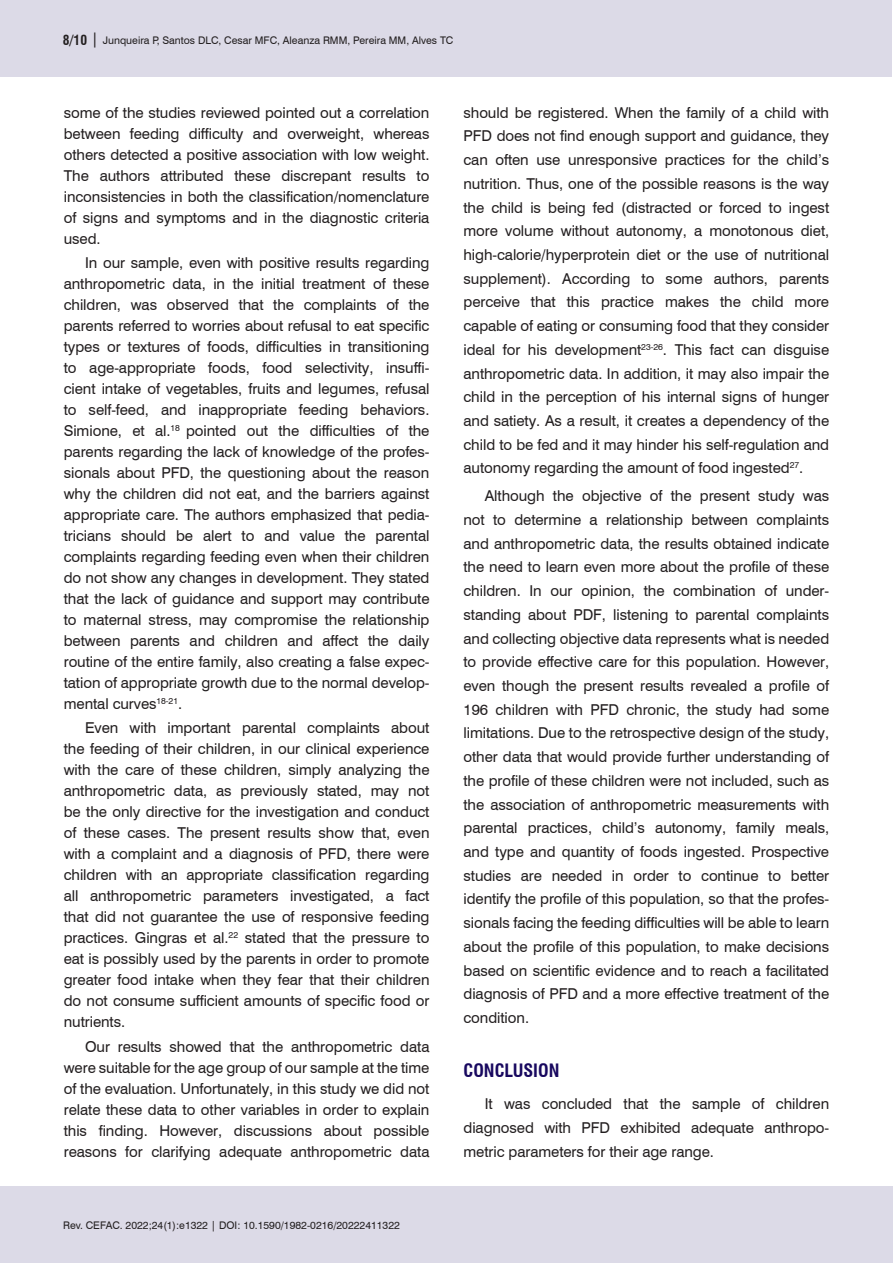
<style>
.page{position:relative;width:893px;height:1263px;background:#fff}
.page>*{position:absolute;margin:0;border:0;box-sizing:border-box;transform-origin:0 0}
.Nivel_1{font:700 condensed 18px "Swiss 721 BT";color:#18085f}
.Corpo_do_texto_INGL{font:15px/21px "Swiss 721 BT";letter-spacing:-.005em;color:#231f20;text-align:justify}
.t1{font:10.5px "Swiss 721 BT";color:#231f20}
.s1{font-weight:700;font-stretch:condensed;font-size:13.5px}
.s2{font-size:15px}
</style>
<div class="page">
<div style="left:0;top:1186px;width:892px;height:77px;background:#dcdae7"></div>
<div style="left:0;top:0;width:892px;height:77px;background:#dcdae7"></div>
<p class="t1" style="left:63px;top:33px;width:392px"><span class="s1">8/10</span> <span class="s2">|</span> Junqueira P, Santos DLC, Cesar MFC, Aleanza RMM, Pereira MM, Alves TC</p>
<p class="Corpo_do_texto_INGL" style="left:64px;top:101px;width:367px">some of the studies reviewed pointed out a correlation between feeding difficulty and overweight, whereas others detected a positive association with low weight.<br>The authors attributed these discrepant results to inconsistencies in both the classification/nomenclature of signs and symptoms and in the diagnostic criteria used.</p>
<p class="Corpo_do_texto_INGL" style="left:64px;top:252px;width:367px;text-indent:21px">In our sample, even with positive results regarding anthropometric data, in the initial treatment of these children, was observed that the complaints of the parents referred to worries about refusal to eat specific types or textures of foods, difficulties in transitioning to age-appropriate foods, food selectivity, insuffi&shy;cient intake of vegetables, fruits and legumes, refusal to self-feed, and inappropriate feeding behaviors.<br>Simione, et al.<sup>18</sup> pointed out the difficulties of the parents regarding the lack of knowledge of the profes&shy;sionals about PFD, the questioning about the reason why the children did not eat, and the barriers against appropriate care. The authors emphasized that pedia&shy;tricians should be alert to and value the parental complaints regarding feeding even when their children do not show any changes in development. They stated that the lack of guidance and support may contribute to maternal stress, may compromise the relationship between parents and children and affect the daily routine of the entire family, also creating a false expec&shy;tation of appropriate growth due to the normal develop&shy;mental curves<sup>18-21</sup>.</p>
<p class="Corpo_do_texto_INGL" style="left:64px;top:717px;width:367px;text-indent:21px">Even with important parental complaints about the feeding of their children, in our clinical experience with the care of these children, simply analyzing the anthropometric data, as previously stated, may not be the only directive for the investigation and conduct of these cases. The present results show that, even with a complaint and a diagnosis of PFD, there were children with an appropriate classification regarding all anthropometric parameters investigated, a fact that did not guarantee the use of responsive feeding practices. Gingras et al.<sup>22</sup> stated that the pressure to eat is possibly used by the parents in order to promote greater food intake when they fear that their children do not consume sufficient amounts of specific food or nutrients.</p>
<p class="Corpo_do_texto_INGL" style="left:64px;top:1035px;width:367px;text-indent:21px">Our results showed that the anthropometric data were suitable for the age group of our sample at the time of the evaluation. Unfortunately, in this study we did not relate these data to other variables in order to explain this finding. However, discussions about possible reasons for clarifying adequate anthropometric data</p>
<p class="Corpo_do_texto_INGL" style="left:463px;top:100px;width:367px;line-height:23.7px">should be registered. When the family of a child with PFD does not find enough support and guidance, they can often use unresponsive practices for the child’s nutrition. Thus, one of the possible reasons is the way the child is being fed (distracted or forced to ingest more volume without autonomy, a monotonous diet, high-calorie/hyperprotein diet or the use of nutritional supplement). According to some authors, parents perceive that this practice makes the child more capable of eating or consuming food that they consider ideal for his development<sup>23-26</sup>. This fact can disguise anthropometric data. In addition, it may also impair the child in the perception of his internal signs of hunger and satiety. As a result, it creates a dependency of the child to be fed and it may hinder his self-regulation and autonomy regarding the amount of food ingested<sup>27</sup>.</p>
<p class="Corpo_do_texto_INGL" style="left:463px;top:484px;width:367px;line-height:23.7px;text-indent:21px">Although the objective of the present study was not to determine a relationship between complaints and anthropometric data, the results obtained indicate the need to learn even more about the profile of these children. In our opinion, the combination of under&shy;standing about PDF, listening to parental complaints and collecting objective data represents what is needed to provide effective care for this population. However, even though the present results revealed a profile of 196 children with PFD chronic, the study had some limitations. Due to the retrospective design of the study, other data that would provide further understanding of the profile of these children were not included, such as the association of anthropometric measurements with parental practices, child’s autonomy, family meals, and type and quantity of foods ingested. Prospective studies are needed in order to continue to better identify the profile of this population, so that the profes&shy;sionals facing the feeding difficulties will be able to learn about the profile of this population, to make decisions based on scientific evidence and to reach a facilitated diagnosis of PFD and a more effective treatment of the condition.</p>
<p class="Nivel_1" style="left:463px;top:1060px;width:97px">CONCLUSION</p>
<p class="Corpo_do_texto_INGL" style="left:463px;top:1091px;width:367px;line-height:23.7px;text-indent:21px">It was concluded that the sample of children diagnosed with PFD exhibited adequate anthropo&shy;metric parameters for their age range.</p>
<p class="t1" style="left:63px;top:1218px;width:338px">Rev. CEFAC. 2022;24(1):e1322 | DOI: 10.1590/1982-0216/20222411322</p>
</div>
